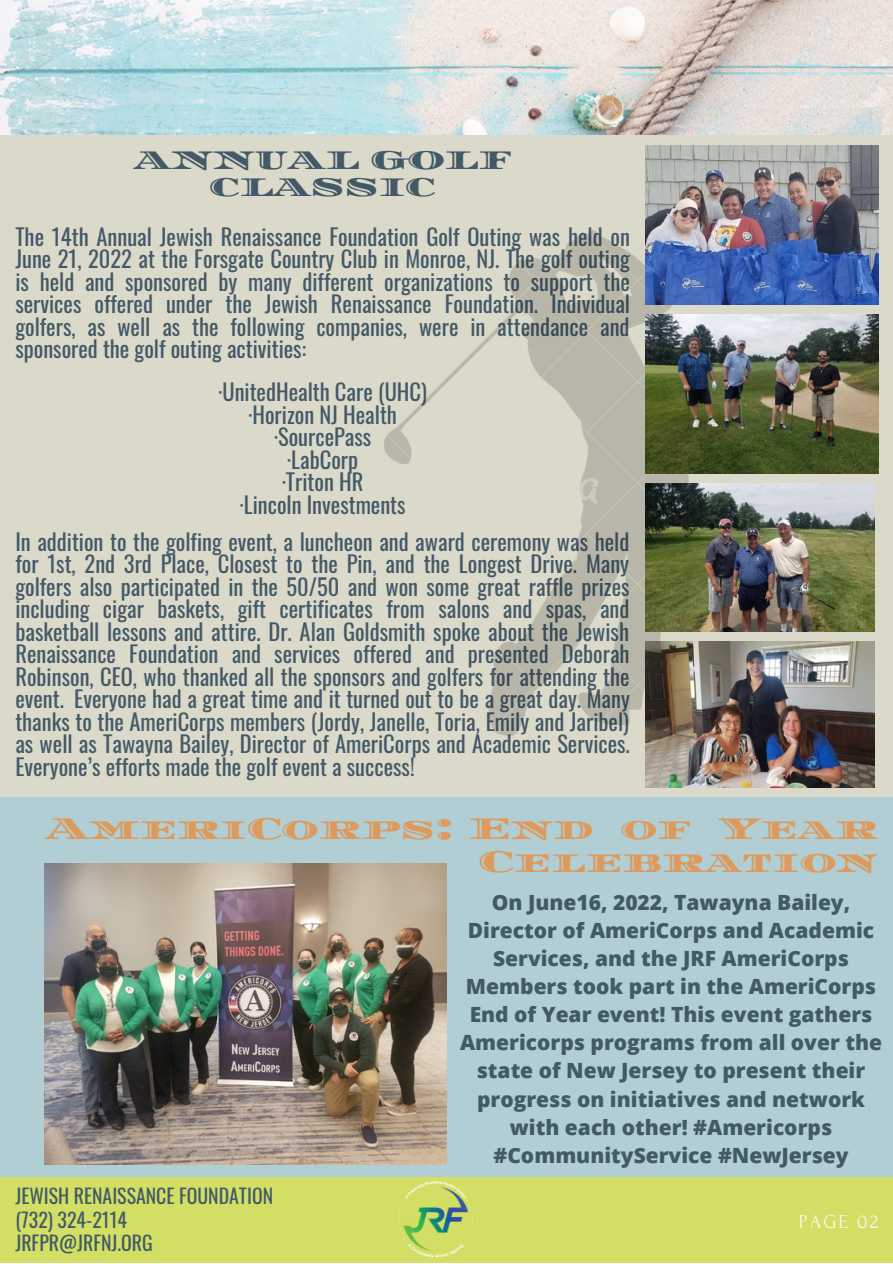
<style>
.page{position:relative;width:893px;height:1264px;background:#fff}
.page>*{position:absolute;margin:0;border:0;box-sizing:border-box;transform-origin:0 0}
.t1{font:31.5px/32.5px "Diplomata SC";color:#de9a5c;text-align:right}
.t2{font:27px/27px "Diplomata SC";color:#435967;text-align:center}
.t3{font:22.5px/22.5px "Oswald";color:#435967;text-align:justify}
.t4{font:800 21px/28px "Open Sans";color:#435967;text-align:center}
.t5{font:19.8px/23.5px "Oswald";color:#435967}
.t6{font:19.8px "Forum";letter-spacing:.1em;color:#fafafa}
</style>
<div class="page">
<div style="left:0;top:0;width:892px;height:1262px;background:#b0ced3"></div>
<div style="left:0;top:128px;width:892px;height:668px;background:#dbd9c9"></div>
<img style="left:0;top:0;width:892px;height:135px">
<div style="left:0;top:1177px;width:892px;height:85px;background:#d2df64"></div>
<img style="left:399px;top:1181px;width:73px;height:76px">
<img style="left:384px;top:230px;width:304px;height:505px">
<img style="left:645px;top:314px;width:233px;height:159px">
<img style="left:645px;top:146px;width:233px;height:158px">
<img style="left:645px;top:483px;width:229px;height:148px">
<img style="left:645px;top:641px;width:229px;height:146px">
<img style="left:44px;top:863px;width:403px;height:301px">
<p class="t2" style="left:134px;top:147px;width:379px">ANNUAL GOLF<br>CLASSIC</p>
<p class="t3" style="left:15px;top:224px;width:616px">The 14th Annual Jewish Renaissance Foundation Golf Outing was held on June 21, 2022 at the Forsgate Country Club in Monroe, NJ. The golf outing is held and sponsored by many different organizations to support the services offered under the Jewish Renaissance Foundation. Individual golfers, as well as the following companies, were in attendance and sponsored the golf outing activities:</p>
<p class="t3" style="left:218px;top:379px;width:210px;text-align:center">·UnitedHealth Care (UHC) ·Horizon NJ Health ·SourcePass<br>·LabCorp<br>·Triton HR<br>·Lincoln Investments</p>
<p class="t3" style="left:15px;top:529px;width:616px">In addition to the golfing event, a luncheon and award ceremony was held for 1st, 2nd 3rd Place, Closest to the Pin, and the Longest Drive. Many golfers also participated in the 50/50 and won some great raffle prizes including cigar baskets, gift certificates from salons and spas, and basketball lessons and attire. Dr. Alan Goldsmith spoke about the Jewish Renaissance Foundation and services offered and presented Deborah Robinson, CEO, who thanked all the sponsors and golfers for attending the event. Everyone had a great time and it turned out to be a great day. Many thanks to the AmeriCorps members (Jordy, Janelle, Toria, Emily and Jaribel) as well as Tawayna Bailey, Director of AmeriCorps and Academic Services.<br>Everyone’s efforts made the golf event a success!</p>
<h1 class="t1" style="left:45px;top:812px;width:833px">AmeriCorps: End of Year<br>Celebration</h1>
<p class="t4" style="left:460px;top:887px;width:423px">On June16, 2022, Tawayna Bailey, Director of AmeriCorps and Academic Services, and the JRF AmeriCorps Members took part in the AmeriCorps End of Year event! This event gathers Americorps programs from all over the state of New Jersey to present their progress on initiatives and network with each other! #Americorps #CommunityService #NewJersey</p>
<p class="t5" style="left:15px;top:1183px;width:259px">JEWISH RENAISSANCE FOUNDATION (732) 324-2114<br>JRFPR@JRFNJ.ORG</p>
<p class="t5" style="left:44px;top:1209px;width:129px">THE CROSS ROAD</p>
<p class="t6" style="left:787px;top:1210px;width:81px">PAGE 02</p>
<p class="t6" style="left:798px;top:1211px;width:81px">PAGE 02</p>
</div>
